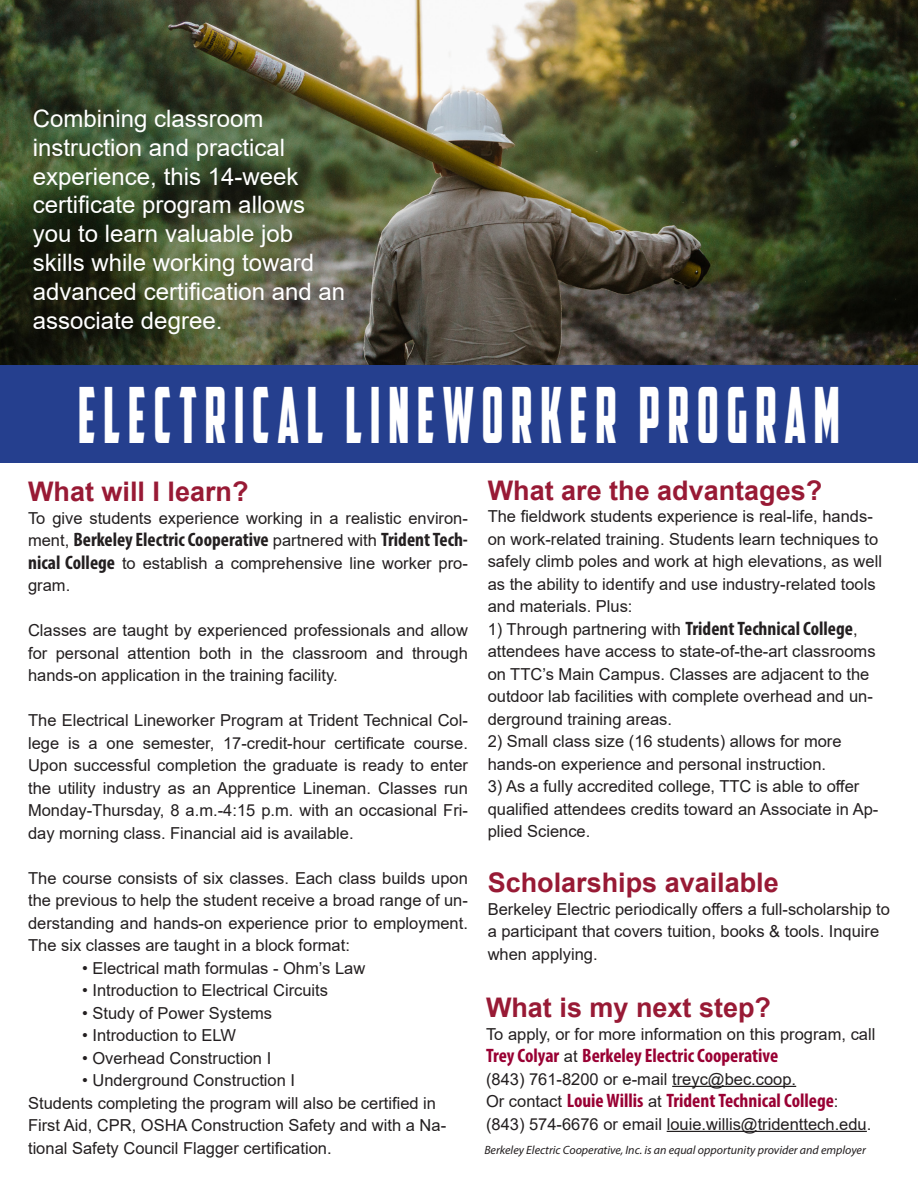
<style>
.page{position:relative;width:918px;height:1188px;background:#fff}
.page>*{position:absolute;margin:0;border:0;box-sizing:border-box;transform-origin:0 0}
.t1{font:78px "American Captain";letter-spacing:.16em;color:#fff;scale:.63 1}
.t2{font:700 27px "Arial";color:#981a35}
.t3{font:24px/28.8px "Arial";color:#fff}
.t4{font:700 condensed 19.5px "Myriad Pro";color:#903}
.t5{font:700 condensed 19.5px "Myriad Pro";color:#231f20}
.t6{font:16.5px/22.5px "Arial";color:#231f20}
.t7{font:italic 12px "Myriad Pro";color:#231f20}
.s1{font-family:"Arial";font-weight:400;font-stretch:normal;font-size:16.5px}
.s2{font-family:"Myriad Pro";font-weight:700;font-stretch:condensed;font-size:19.5px}
.s3{font-family:"Arial";font-weight:400;font-stretch:normal;font-size:16.5px;color:#231f20}
</style>
<div class="page">
<img style="left:0;top:0;width:918px;height:365px">
<div style="left:0;top:365px;width:918px;height:98px;background:#253f8e"></div>
<hr style="left:672px;top:1086px;width:124px;height:1px;background:#231f20">
<hr style="left:667px;top:1131px;width:200px;height:1px;background:#231f20">
<p class="t3" style="left:33px;top:104px;width:232px">Combining classroom</p>
<p class="t3" style="left:33px;top:133px;width:254px">instruction and practical</p>
<p class="t3" style="left:33px;top:162px;width:267px">experience, this 14-week</p>
<p class="t3" style="left:33px;top:190px;width:314px">certificate program allows you to learn valuable job skills while working toward advanced certification and an associate degree.</p>
<p class="t1" style="left:78px;top:368px;width:1211px">ELECTRICAL LINEWORKER PROGRAM</p>
<p class="t2" style="left:28px;top:473px;width:222px">What will I learn?</p>
<p class="t6" style="left:28px;top:507px;width:441px">To give students experience working in a realistic environ-</p>
<p class="t5" style="left:28px;top:527px;width:441px"><span class="s1">ment,</span> Berkeley Electric Cooperative <span class="s1">partnered with</span> Trident Tech-</p>
<p class="t6" style="left:28px;top:552px;width:441px"><span class="s2">nical College</span> to establish a comprehensive line worker pro&shy;gram.</p>
<p class="t6" style="left:28px;top:619px;width:441px;text-align:justify">Classes are taught by experienced professionals and allow for personal attention both in the classroom and through hands-on application in the training facility.</p>
<p class="t6" style="left:28px;top:709px;width:441px;text-align:justify">The Electrical Lineworker Program at Trident Technical Col&shy;lege is a one semester, 17-credit-hour certificate course.<br>Upon successful completion the graduate is ready to enter the utility industry as an Apprentice Lineman. Classes run Monday-Thursday, 8 a.m.-4:15 p.m. with an occasional Fri&shy;day morning class. Financial aid is available.</p>
<p class="t6" style="left:28px;top:867px;width:441px;text-align:justify">The course consists of six classes. Each class builds upon the previous to help the student receive a broad range of un&shy;derstanding and hands-on experience prior to employment.<br>The six classes are taught in a block format:</p>
<p class="t6" style="left:82px;top:957px;width:285px">• Electrical math formulas - Ohm’s Law</p>
<p class="t6" style="left:82px;top:979px;width:248px">• Introduction to Electrical Circuits</p>
<p class="t6" style="left:82px;top:1002px;width:192px">• Study of Power Systems</p>
<p class="t6" style="left:82px;top:1024px;width:156px">• Introduction to ELW</p>
<p class="t6" style="left:82px;top:1047px;width:191px">• Overhead Construction I</p>
<p class="t6" style="left:82px;top:1069px;width:215px">• Underground Construction I</p>
<p class="t6" style="left:28px;top:1092px;width:420px">Students completing the program will also be certified in<br>First Aid, CPR, OSHA Construction Safety and with a Na&shy;tional Safety Council Flagger certification.</p>
<p class="t2" style="left:488px;top:471px;width:336px">What are the advantages?</p>
<p class="t6" style="left:488px;top:505px;width:396px">The fieldwork students experience is real-life, hands&shy;on work-related training. Students learn techniques to safely climb poles and work at high elevations, as well as the ability to identify and use industry-related tools and materials. Plus:</p>
<p class="t6" style="left:488px;top:618px;width:389px">1) Through partnering with <span class="s2">Trident Technical College</span>, attendees have access to state-of-the-art classrooms on TTC’s Main Campus. Classes are adjacent to the outdoor lab facilities with complete overhead and un&shy;derground training areas.</p>
<p class="t6" style="left:488px;top:730px;width:355px">2) Small class size (16 students) allows for more hands-on experience and personal instruction.</p>
<p class="t6" style="left:488px;top:775px;width:392px">3) As a fully accredited college, TTC is able to offer qualified attendees credits toward an Associate in Ap&shy;plied Science.</p>
<p class="t2" style="left:488px;top:864px;width:293px">Scholarships available</p>
<p class="t6" style="left:488px;top:897px;width:404px">Berkeley Electric periodically offers a full-scholarship to a participant that covers tuition, books &amp; tools. Inquire when applying.</p>
<p class="t2" style="left:486px;top:989px;width:287px">What is my next step?</p>
<p class="t6" style="left:486px;top:1023px;width:391px">To apply, or for more information on this program, call</p>
<p class="t4" style="left:486px;top:1043px;width:294px">Trey Colyar <span class="s3">at</span> Berkeley Electric Cooperative</p>
<p class="t6" style="left:486px;top:1068px;width:312px">(843) 761-8200 or e-mail treyc@bec.coop.</p>
<p class="t4" style="left:486px;top:1088px;width:354px"><span class="s3">Or contact</span> Louie Willis <span class="s3">at</span> Trident Technical College<span class="s3">:</span></p>
<p class="t6" style="left:486px;top:1113px;width:387px">(843) 574-6676 or email louie.willis@tridenttech.edu.</p>
<p class="t7" style="left:484px;top:1143px;width:383px">Berkeley Electric Cooperative, Inc. is an equal opportunity provider and employer</p>
</div>
